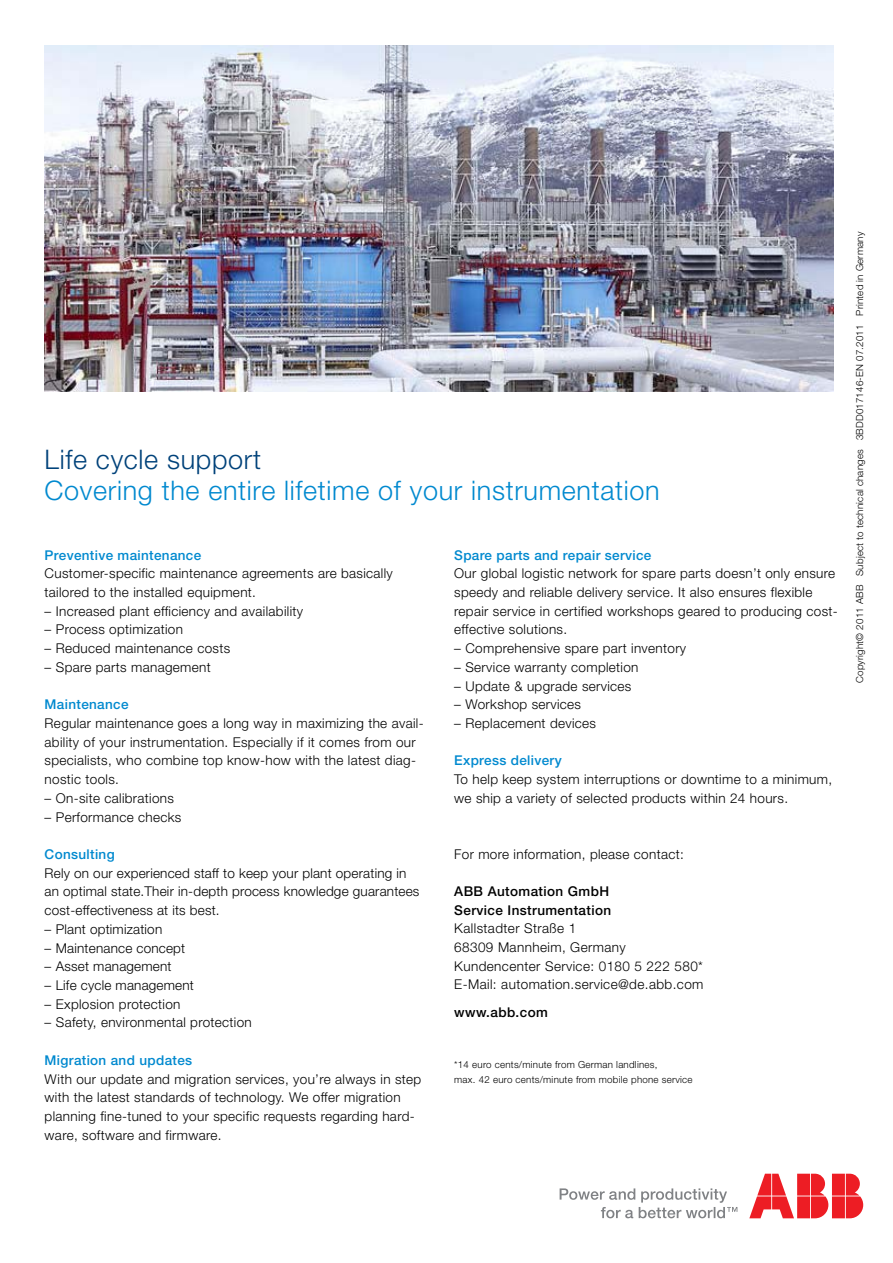
<style>
.page{position:relative;width:893px;height:1263px;background:#fff}
.page>*{position:absolute;margin:0;border:0;box-sizing:border-box;transform-origin:0 0}
.大标{font:300 27px "Helvetica Neue";letter-spacing:.025em;color:#0089cf}
.大标-2{font:300 27px "Helvetica Neue";letter-spacing:.025em;color:#00427a}
.Cover_Cover_title__c{font:300 13.5px/18.8px "Helvetica Neue";letter-spacing:.025em;color:#000}
.Insides_and_back_cov{font:300 13.5px "Helvetica Neue";letter-spacing:.03em;color:#000}
.Cover_Cover_title__c-2{font:500 13.5px "Helvetica Neue";letter-spacing:.025em;color:#0089cf}
.Insides_and_back_cov-2{font:500 13.5px "Helvetica Neue";letter-spacing:.03em;color:#000}
.Addresses_body_text{font:500 13.5px "Helvetica Neue";letter-spacing:.03em;color:#000}
.Cover_Cover_title__c-3{font:300 9.75px "Helvetica Neue";letter-spacing:.025em;color:#000}
.Insides_and_back_cov-3{font:300 9.75px "Helvetica Neue";letter-spacing:.02em;color:#000}
</style>
<div class="page">
<svg style="left:560px;top:1188px;width:177px;height:30px"></svg>
<svg style="left:749px;top:1174px;width:114px;height:44px"></svg>
<img style="left:45px;top:46px;width:788px;height:345px">
<p class="大标-2" style="left:45px;top:442px;width:218px">Life cycle support</p>
<p class="大标" style="left:45px;top:474px;width:617px">Covering the entire lifetime of your instrumentation</p>
<p class="Cover_Cover_title__c-2" style="left:45px;top:547px;width:158px">Preventive maintenance</p>
<p class="Cover_Cover_title__c" style="left:45px;top:564px;width:350px">Customer-specific maintenance agreements are basically tailored to the installed equipment.</p>
<p class="Cover_Cover_title__c" style="left:45px;top:601px;width:260px">– Increased plant efficiency and availability</p>
<p class="Cover_Cover_title__c" style="left:45px;top:620px;width:140px">– Process optimization</p>
<p class="Cover_Cover_title__c" style="left:45px;top:639px;width:187px">– Reduced maintenance costs</p>
<p class="Cover_Cover_title__c" style="left:45px;top:657px;width:168px">– Spare parts management</p>
<p class="Cover_Cover_title__c-2" style="left:45px;top:696px;width:85px">Maintenance</p>
<p class="Cover_Cover_title__c" style="left:45px;top:713px;width:381px">Regular maintenance goes a long way in maximizing the avail&shy;ability of your instrumentation. Especially if it comes from our specialists, who combine top know-how with the latest diag&shy;nostic tools.</p>
<p class="Cover_Cover_title__c" style="left:45px;top:788px;width:131px">– On-site calibrations</p>
<p class="Cover_Cover_title__c" style="left:45px;top:807px;width:138px">– Performance checks</p>
<p class="Cover_Cover_title__c-2" style="left:45px;top:846px;width:72px">Consulting</p>
<p class="Cover_Cover_title__c" style="left:45px;top:863px;width:376px">Rely on our experienced staff to keep your plant operating in an optimal state.Their in-depth process knowledge guarantees cost-effectiveness at its best.</p>
<p class="Cover_Cover_title__c" style="left:45px;top:919px;width:119px">– Plant optimization</p>
<p class="Cover_Cover_title__c" style="left:45px;top:938px;width:142px">– Maintenance concept</p>
<p class="Cover_Cover_title__c" style="left:45px;top:957px;width:128px">– Asset management</p>
<p class="Cover_Cover_title__c" style="left:45px;top:975px;width:151px">– Life cycle management</p>
<p class="Cover_Cover_title__c" style="left:45px;top:994px;width:137px">– Explosion protection</p>
<p class="Cover_Cover_title__c" style="left:45px;top:1013px;width:209px">– Safety, environmental protection</p>
<p class="Cover_Cover_title__c-2" style="left:45px;top:1052px;width:149px">Migration and updates</p>
<p class="Cover_Cover_title__c" style="left:45px;top:1069px;width:378px">With our update and migration services, you’re always in step with the latest standards of technology. We offer migration planning fine-tuned to your specific requests regarding hard&shy;ware, software and firmware.</p>
<p class="Cover_Cover_title__c-2" style="left:454px;top:547px;width:199px">Spare parts and repair service</p>
<p class="Cover_Cover_title__c" style="left:454px;top:564px;width:385px">Our global logistic network for spare parts doesn’t only ensure speedy and reliable delivery service. It also ensures flexible repair service in certified workshops geared to producing cost&shy;effective solutions.</p>
<p class="Cover_Cover_title__c" style="left:454px;top:639px;width:233px">– Comprehensive spare part inventory</p>
<p class="Cover_Cover_title__c" style="left:454px;top:657px;width:186px">– Service warranty completion</p>
<p class="Cover_Cover_title__c" style="left:454px;top:676px;width:179px">– Update &amp; upgrade services</p>
<p class="Cover_Cover_title__c" style="left:454px;top:695px;width:128px">– Workshop services</p>
<p class="Cover_Cover_title__c" style="left:454px;top:713px;width:143px">– Replacement devices</p>
<p class="Cover_Cover_title__c-2" style="left:454px;top:753px;width:109px">Express delivery</p>
<p class="Cover_Cover_title__c" style="left:454px;top:770px;width:379px">To help keep system interruptions or downtime to a minimum, we ship a variety of selected products within 24 hours.</p>
<p class="Cover_Cover_title__c" style="left:454px;top:844px;width:231px">For more information, please contact:</p>
<p class="Insides_and_back_cov-2" style="left:454px;top:883px;width:156px">ABB Automation GmbH</p>
<p class="Insides_and_back_cov-2" style="left:454px;top:902px;width:158px">Service Instrumentation</p>
<p class="Insides_and_back_cov" style="left:454px;top:920px;width:123px">Kallstadter Straße 1</p>
<p class="Insides_and_back_cov" style="left:454px;top:939px;width:173px">68309 Mannheim, Germany</p>
<p class="Insides_and_back_cov" style="left:454px;top:957px;width:250px">Kundencenter Service: 0180 5 222 580*</p>
<p class="Insides_and_back_cov" style="left:454px;top:976px;width:251px">E-Mail: automation.service@de.abb.com</p>
<p class="Addresses_body_text" style="left:454px;top:1004px;width:95px">www.abb.com</p>
<p class="Cover_Cover_title__c-3" style="left:454px;top:1059px;width:205px">*14 euro cents/minute from German landlines,</p>
<p class="Cover_Cover_title__c-3" style="left:454px;top:1074px;width:240px">max. 42 euro cents/minute from mobile phone service</p>
<p class="Insides_and_back_cov-3" style="left:854px;top:683px;width:453px;rotate:-90deg">Copyright© 2011 ABB Subject to technical changes 3BDD017146-EN 07.2011 Printed in Germany</p>
</div>
